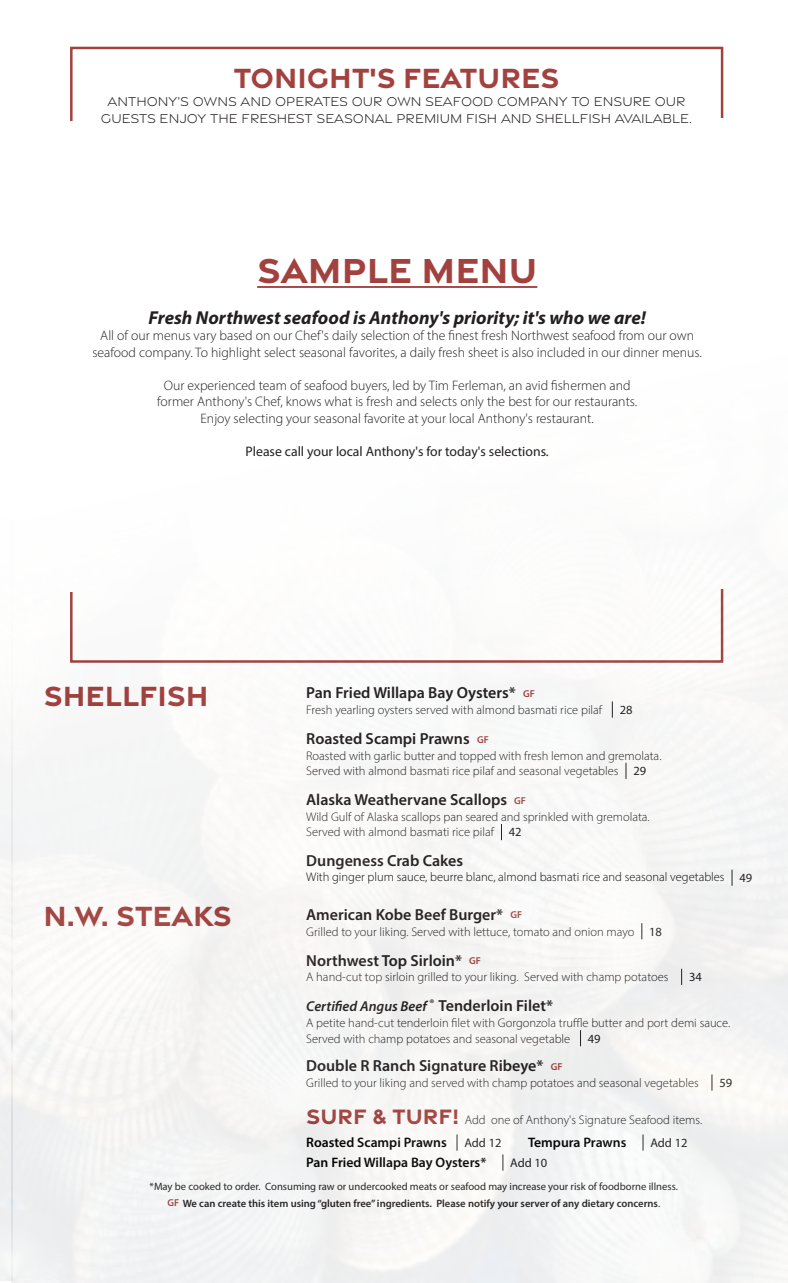
<style>
.page{position:relative;width:788px;height:1283px;background:#fff}
.page>*{position:absolute;margin:0;border:0;box-sizing:border-box;transform-origin:0 0}
.t1{font:700 37.5px "Gravesend Sans";color:#a2423f}
.t2{font:700 30px "Gravesend Sans";color:#a2423f}
.t3{font:italic 700 18.75px "Myriad Pro";color:#231f20}
.t4{font:600 16px "Myriad Pro";color:#231f20}
.t5{font:italic 600 14.38px "Myriad Pro";color:#231f20}
.t6{font:300 13.75px/16.5px "Myriad Pro";color:#231f20;text-align:center}
.t7{font:300 13.75px/17.5px "Gravesend Sans";color:#231f20;text-align:center}
.t8{font:600 13.75px "Myriad Pro";color:#000}
.t9{font:13.75px "Myriad Pro";color:#231f20}
.t10{font:300 12.5px/15.6px "Myriad Pro";color:#231f20}
.t11{font:300 12.5px "Myriad Pro";color:#000}
.t12{font:12.5px "Myriad Pro";color:#231f20}
.Section_Description{font:10.62px "Myriad Pro";color:#231f20}
.Item_Name{font:600 10.62px "Myriad Pro";color:#231f20}
.s1{font-size:10px;color:#a2423f}
.s2{font-style:normal;font-size:16px}
.s3{font-family:"Gravesend Sans";font-weight:700;font-size:22.5px;color:#a2423f}
.s4{font-weight:400}
</style>
<div class="page">
<img style="left:11px;top:46px;width:777px;height:1236px">
<hr style="left:257px;top:286px;width:280px;height:2px;background:#a2423f">
<p class="t2" style="left:234px;top:58px;width:327px">TONIGHT'S FEATURES</p>
<p class="t7" style="left:101px;top:92px;width:592px">ANTHONY’S OWNS AND OPERATES OUR OWN SEAFOOD COMPANY TO ENSURE OUR<br>GUESTS ENJOY THE FRESHEST SEASONAL PREMIUM FISH AND SHELLFISH AVAILABLE.</p>
<p class="t1" style="left:257px;top:246px;width:281px">SAMPLE MENU</p>
<p class="t3" style="left:148px;top:305px;width:499px">Fresh Northwest seafood is Anthony's priority; it's who we are!</p>
<p class="t6" style="left:92px;top:327px;width:611px">All of our menus vary based on our Chef's daily selection of the finest fresh Northwest seafood from our own seafood company. To highlight select seasonal favorites, a daily fresh sheet is also included in our dinner menus.</p>
<p class="t6" style="left:157px;top:377px;width:481px">Our experienced team of seafood buyers, led by Tim Ferleman, an avid fishermen and former Anthony's Chef, knows what is fresh and selects only the best for our restaurants.<br>Enjoy selecting your seasonal favorite at your local Anthony's restaurant.</p>
<p class="t9" style="left:245px;top:443px;width:305px">Please call your local Anthony's for today's selections.</p>
<p class="t2" style="left:44px;top:676px;width:166px">SHELLFISH</p>
<p class="t2" style="left:43px;top:896px;width:190px">N.W. STEAKS</p>
<p class="t4" style="left:306px;top:682px;width:230px">Pan Fried Willapa Bay Oysters* <span class="s1">GF</span></p>
<p class="t10" style="left:306px;top:702px;width:297px">Fresh yearling oysters served with almond basmati rice pilaf</p>
<p class="t12" style="left:619px;top:702px;width:14px">28</p>
<p class="t4" style="left:306px;top:728px;width:184px">Roasted Scampi Prawns <span class="s1">GF</span></p>
<p class="t10" style="left:306px;top:747px;width:357px">Roasted with garlic butter and topped with fresh lemon and gremolata.<br>Served with almond basmati rice pilaf and seasonal vegetables</p>
<p class="t12" style="left:633px;top:763px;width:14px">29</p>
<p class="t4" style="left:306px;top:789px;width:221px">Alaska Weathervane Scallops <span class="s1">GF</span></p>
<p class="t10" style="left:306px;top:808px;width:345px">Wild Gulf of Alaska scallops pan seared and sprinkled with gremolata.<br>Served with almond basmati rice pilaf</p>
<p class="t12" style="left:509px;top:824px;width:14px">42</p>
<p class="t4" style="left:306px;top:851px;width:158px">Dungeness Crab Cakes</p>
<p class="t11" style="left:306px;top:869px;width:420px">With ginger plum sauce, beurre blanc, almond basmati rice and seasonal vegetables</p>
<p class="t12" style="left:739px;top:870px;width:14px">49</p>
<p class="t4" style="left:306px;top:904px;width:217px">American Kobe Beef Burger* <span class="s1">GF</span></p>
<p class="t10" style="left:306px;top:923px;width:330px">Grilled to your liking. Served with lettuce, tomato and onion mayo</p>
<p class="t12" style="left:649px;top:923px;width:14px">18</p>
<p class="t4" style="left:306px;top:950px;width:176px">Northwest Top Sirloin* <span class="s1">GF</span></p>
<p class="t10" style="left:306px;top:969px;width:364px">A hand-cut top sirloin grilled to your liking. Served with champ potatoes</p>
<p class="t12" style="left:689px;top:969px;width:14px">34</p>
<p class="t5" style="left:306px;top:997px;width:248px">Certified Angus Beef <sup>®</sup> <span class="s2">Tenderloin Filet*</span></p>
<p class="t10" style="left:306px;top:1014px;width:425px">A petite hand-cut tenderloin filet with Gorgonzola truffle butter and port demi sauce.<br>Served with champ potatoes and seasonal vegetable</p>
<p class="t12" style="left:588px;top:1030px;width:14px">49</p>
<p class="t4" style="left:306px;top:1055px;width:258px">Double R Ranch Signature Ribeye* <span class="s1">GF</span></p>
<p class="t10" style="left:306px;top:1074px;width:394px">Grilled to your liking and served with champ potatoes and seasonal vegetables</p>
<p class="t12" style="left:719px;top:1075px;width:14px">59</p>
<p class="t10" style="left:306px;top:1112px;width:397px"><span class="s3">SURF &amp; TURF!</span> Add one of Anthony's Signature Seafood items.</p>
<p class="t8" style="left:306px;top:1133px;width:142px">Roasted Scampi Prawns</p>
<p class="t12" style="left:464px;top:1135px;width:39px">Add 12</p>
<p class="t8" style="left:528px;top:1133px;width:100px">Tempura Prawns</p>
<p class="t12" style="left:650px;top:1135px;width:39px">Add 12</p>
<p class="t8" style="left:306px;top:1153px;width:182px">Pan Fried Willapa Bay Oysters*</p>
<p class="t12" style="left:510px;top:1155px;width:39px">Add 10</p>
<p class="Section_Description" style="left:150px;top:1179px;width:530px">*May be cooked to order. Consuming raw or undercooked meats or seafood may increase your risk of foodborne illness.</p>
<p class="Item_Name" style="left:167px;top:1196px;width:494px"><span class="s1">GF</span> We can create this item using “gluten free” ingredients. Please notify your server of any dietary concerns<span class="s4">.</span></p>
</div>
